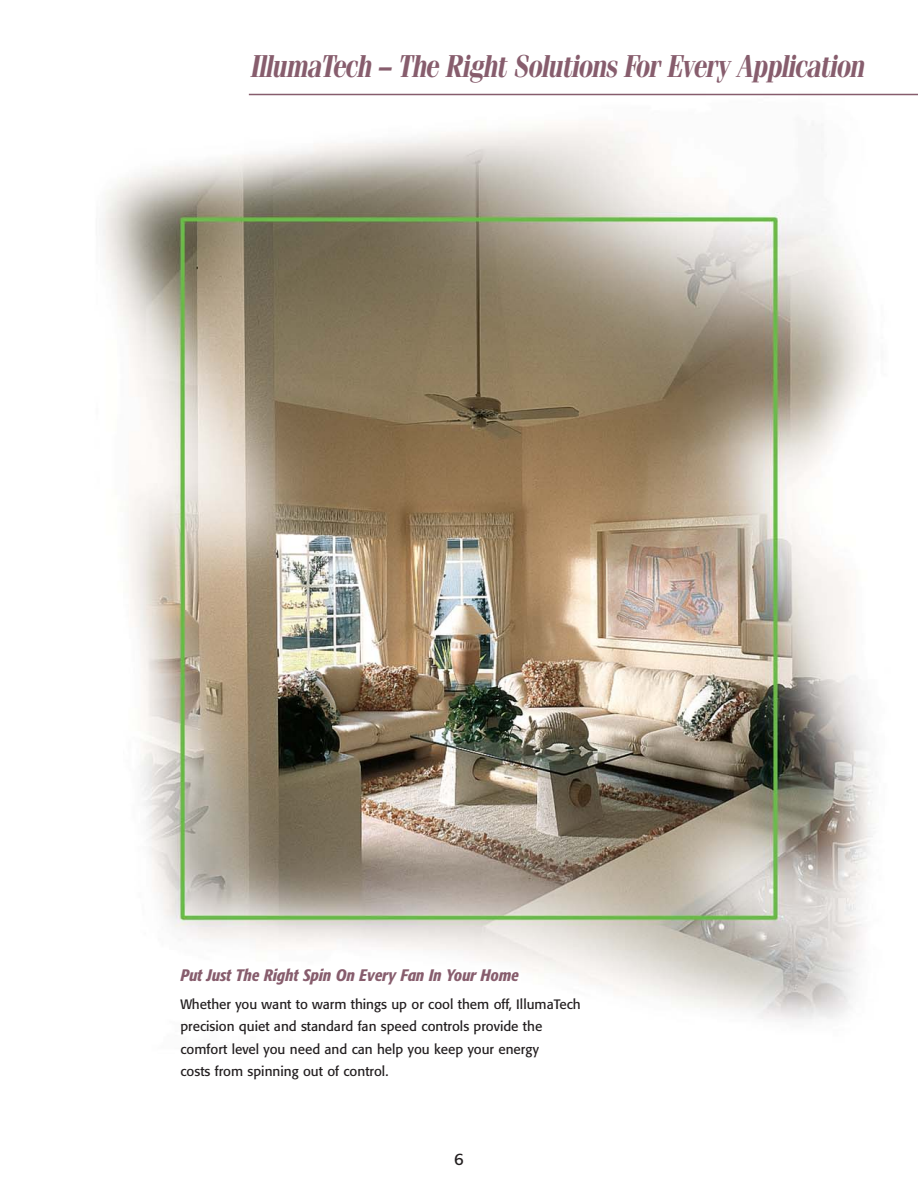
<style>
.page{position:relative;width:918px;height:1188px;background:#fff}
.page>*{position:absolute;margin:0;border:0;box-sizing:border-box;transform-origin:0 0}
.t1{font:italic 700 31.5px "Fenice IT Cby BT";letter-spacing:-.03em;color:#875d6d;scale:.8 1}
.t2{font:italic 500 condensed 16.5px "Formata";color:#875d6d}
.t3{font:16.5px "Formata";color:#231f20}
.t4{font:13.5px/22.5px "Formata";color:#231f20}
</style>
<div class="page">
<img style="left:103px;top:93px;width:815px;height:927px">
<hr style="left:249px;top:94px;width:669px;height:1px;background:#875d6d">
<h1 class="t1" style="left:252px;top:55px;width:769px">IllumaTech – The Right Solutions For Every Application</h1>
<p class="t2" style="left:180px;top:968px;width:340px">Put Just The Right Spin On Every Fan In Your Home</p>
<p class="t4" style="left:180px;top:994px;width:402px">Whether you want to warm things up or cool them off, IllumaTech precision quiet and standard fan speed controls provide the comfort level you need and can help you keep your energy<br>costs from spinning out of control.</p>
<p class="t3" style="left:454px;top:1152px;width:11px">6</p>
</div>
